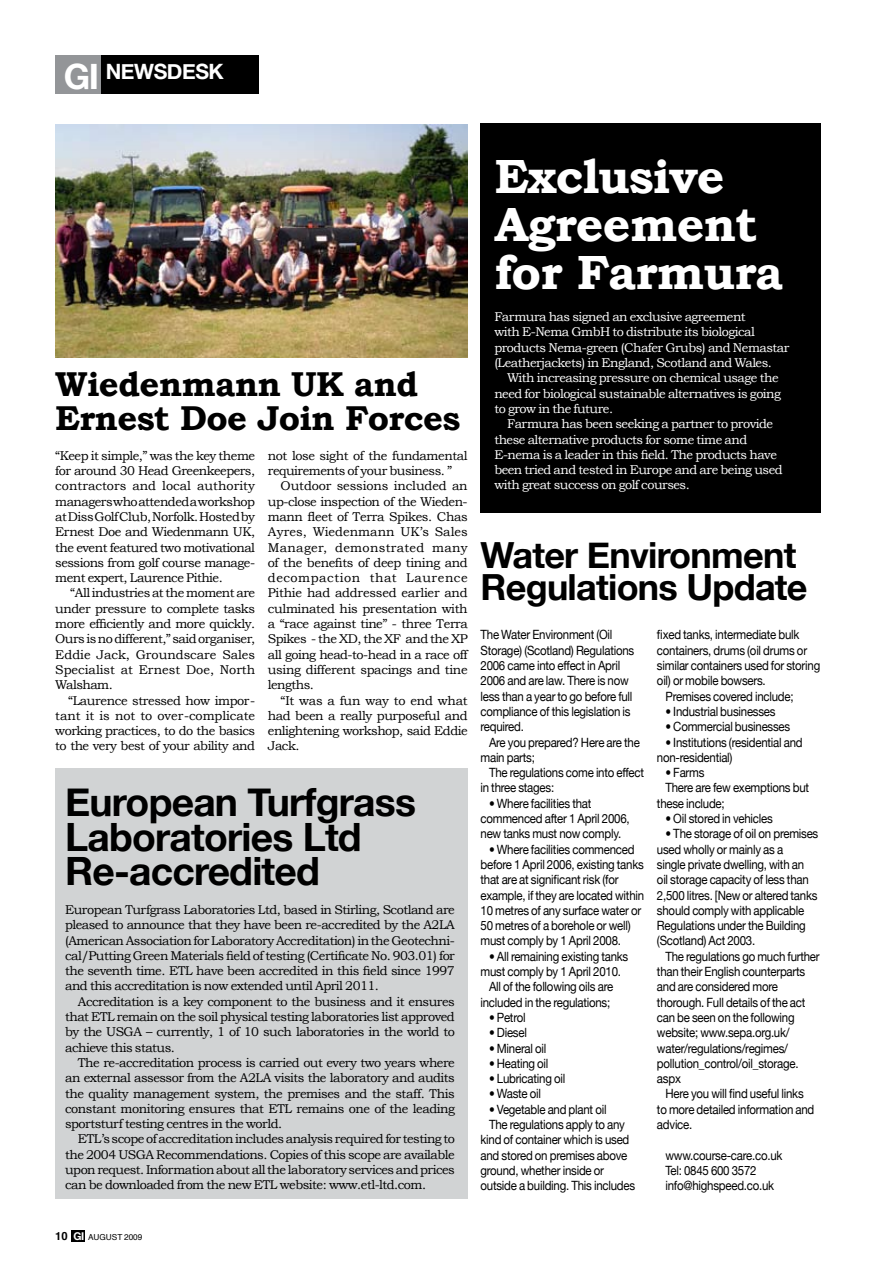
<style>
.page{position:relative;width:893px;height:1263px;background:#fff}
.page>*{position:absolute;margin:0;border:0;box-sizing:border-box;transform-origin:0 0}
.t1{font:700 48px/48px "Bookman Old Style";letter-spacing:-.02em;color:#fff}
.t2{font:700 39px/34.5px "Helvetica Neue";letter-spacing:-.02em;color:#000}
.t3{font:700 36px/31.5px "Helvetica Neue";letter-spacing:-.02em;color:#000}
.t4{font:700 34.5px/34.5px "Bookman Old Style";letter-spacing:-.02em;color:#000}
.t5{font:700 21px "Helvetica Neue";letter-spacing:-.02em;color:#fff}
.t6{font:12.75px/15.3px "Bookman Old Style";letter-spacing:-.04em;color:#000;text-align:justify}
.t7{font:12.75px/15.3px "Helvetica Neue";letter-spacing:-.02em;color:#000;scale:.9 1}
.t8{font:12.75px/15.3px "Bookman Old Style";letter-spacing:-.04em;color:#fff}
.t9{font:8.25px "Helvetica";color:#000}
.s1{font-size:34.95px}
.s2{font-weight:700;font-size:11.25px}
.s3{font-family:"Helvetica Neue";font-weight:700;font-size:10.8px;color:#fff}
</style>
<div class="page">
<img style="left:55px;top:125px;width:413px;height:232px">
<div style="left:71px;top:1230px;width:14px;height:11px;background:#000"></div>
<div style="left:59px;top:55px;width:117px;height:39px;background:#000"></div>
<div style="left:150px;top:55px;width:109px;height:39px;background:#000"></div>
<div style="left:55px;top:55px;width:46px;height:39px;background:#939598"></div>
<div style="left:480px;top:123px;width:341px;height:389px;background:#000"></div>
<div style="left:55px;top:768px;width:413px;height:431px;background:#d1d3d4"></div>
<h3 class="t5" style="left:64px;top:59px;width:160px"><span class="s1">GI</span> NEWSDESK</h3>
<h3 class="t4" style="left:55px;top:366px;width:407px">Wiedenmann UK and<br>Ernest Doe Join Forces</h3>
<p class="t6" style="left:55px;top:448px;width:201px">“Keep it simple,” was the key theme for around 30 Head Greenkeepers, contractors and local authority managers who attended a workshop at Diss Golf Club, Norfolk. Hosted by Ernest Doe and Wiedenmann UK, the event featured two motivational sessions from golf course manage&shy;ment expert, Laurence Pithie.</p>
<p class="t6" style="left:55px;top:585px;width:201px;text-indent:15px">“All industries at the moment are under pressure to complete tasks more efficiently and more quickly.<br>Ours is no different,” said organiser, Eddie Jack, Groundscare Sales Specialist at Ernest Doe, North Walsham.</p>
<p class="t6" style="left:55px;top:692px;width:201px;text-indent:13px">“Laurence stressed how impor&shy;tant it is not to over-complicate working practices, to do the basics to the very best of your ability and</p>
<p class="t6" style="left:268px;top:448px;width:201px">not lose sight of the fundamental requirements of your business. ”</p>
<p class="t6" style="left:268px;top:478px;width:201px;text-indent:13px">Outdoor sessions included an up-close inspection of the Wieden&shy;mann fleet of Terra Spikes. Chas Ayres, Wiedenmann UK’s Sales Manager, demonstrated many of the benefits of deep tining and decompaction that Laurence Pithie had addressed earlier and culminated his presentation with a “race against tine” - three Terra Spikes - the XD, the XF and the XP all going head-to-head in a race off using different spacings and tine lengths.</p>
<p class="t6" style="left:268px;top:692px;width:201px;text-indent:13px">“It was a fun way to end what had been a really purposeful and enlightening workshop, said Eddie Jack.</p>
<h2 class="t2" style="left:65px;top:784px;width:352px">European Turfgrass<br>Laboratories Ltd<br>Re-accredited</h2>
<p class="t6" style="left:65px;top:902px;width:391px">European Turfgrass Laboratories Ltd, based in Stirling, Scotland are pleased to announce that they have been re-accredited by the A2LA (American Association for Laboratory Accreditation) in the Geotechni&shy;cal/Putting Green Materials field of testing (Certificate No. 903.01) for the seventh time. ETL have been accredited in this field since 1997 and this accreditation is now extended until April 2011.</p>
<p class="t6" style="left:65px;top:994px;width:391px;text-indent:13px">Accreditation is a key component to the business and it ensures that ETL remain on the soil physical testing laboratories list approved by the USGA – currently, 1 of 10 such laboratories in the world to achieve this status.</p>
<p class="t6" style="left:65px;top:1055px;width:391px;text-indent:13px">The re-accreditation process is carried out every two years where an external assessor from the A2LA visits the laboratory and audits the quality management system, the premises and the staff. This constant monitoring ensures that ETL remains one of the leading sportsturf testing centres in the world.</p>
<p class="t6" style="left:65px;top:1131px;width:391px;text-indent:13px">ETL’s scope of accreditation includes analysis required for testing to the 2004 USGA Recommendations. Copies of this scope are available upon request. Information about all the laboratory services and prices can be downloaded from the new ETL website: www.etl-ltd.com.</p>
<h1 class="t1" style="left:494px;top:152px;width:290px">Exclusive<br>Agreement for Farmura</h1>
<p class="t8" style="left:494px;top:309px;width:296px">Farmura has signed an exclusive agreement<br>with E-Nema GmbH to distribute its biological products Nema-green (Chafer Grubs) and Nemastar (Leatherjackets) in England, Scotland and Wales.</p>
<p class="t8" style="left:494px;top:370px;width:288px;text-indent:13px">With increasing pressure on chemical usage the need for biological sustainable alternatives is going to grow in the future.</p>
<p class="t8" style="left:494px;top:416px;width:290px;text-indent:13px">Farmura has been seeking a partner to provide these alternative products for some time and E-nema is a leader in this field. The products have been tried and tested in Europe and are being used with great success on golf courses.</p>
<h3 class="t3" style="left:480px;top:539px;width:329px">Water Environment<br>Regulations Update</h3>
<p class="t7" style="left:480px;top:627px;width:172px">The Water Environment (Oil<br>Storage) (Scotland) Regulations<br>2006 came into effect in April<br>2006 and are law. There is now less than a year to go before full compliance of this legislation is required.</p>
<p class="t7" style="left:480px;top:734px;width:179px;text-indent:9px">Are you prepared? H ere are the main parts;</p>
<p class="t7" style="left:480px;top:765px;width:183px;text-indent:9px">The regulations come into effect in three stages:</p>
<p class="t7" style="left:480px;top:795px;width:167px;text-indent:9px">• Where facilities that commenced after 1 April 2006, new tanks must now comply.</p>
<p class="t7" style="left:480px;top:841px;width:183px;text-indent:9px">• Where facilities commenced before 1 April 2006, existing tanks that are at significant risk (for example, if they are located within<br>10 metres of any surface water or<br>50 metres of a borehole or well) must comply by 1 April 2008.</p>
<p class="t7" style="left:489px;top:948px;width:156px">• All remaining existing tanks</p>
<p class="t7" style="left:480px;top:964px;width:158px">must comply by 1 April 2010.</p>
<p class="t7" style="left:489px;top:979px;width:140px">All of the following oils are</p>
<p class="t7" style="left:480px;top:994px;width:146px">included in the regulations;</p>
<p class="t7" style="left:489px;top:1009px;width:42px">• Petrol</p>
<p class="t7" style="left:489px;top:1025px;width:44px">• Diesel</p>
<p class="t7" style="left:489px;top:1040px;width:65px">• Mineral oil</p>
<p class="t7" style="left:489px;top:1055px;width:68px">• Heating oil</p>
<p class="t7" style="left:489px;top:1071px;width:86px">• Lubricating oil</p>
<p class="t7" style="left:489px;top:1086px;width:59px">• Waste oil</p>
<p class="t7" style="left:489px;top:1101px;width:132px">• Vegetable and plant oil</p>
<p class="t7" style="left:489px;top:1117px;width:153px">The regulations apply to any</p>
<p class="t7" style="left:480px;top:1132px;width:167px">kind of container which is used</p>
<p class="t7" style="left:480px;top:1147px;width:165px">and stored on premises above</p>
<p class="t7" style="left:480px;top:1162px;width:139px">ground, whether inside or</p>
<p class="t7" style="left:480px;top:1178px;width:173px">outside a building. This includes</p>
<p class="t7" style="left:657px;top:627px;width:160px">fixed tanks, intermediate bulk</p>
<p class="t7" style="left:657px;top:642px;width:168px">containers, drums (oil drums or</p>
<p class="t7" style="left:657px;top:658px;width:183px">similar containers used for storing</p>
<p class="t7" style="left:657px;top:673px;width:122px">oil) or mobile bowsers.</p>
<p class="t7" style="left:665px;top:688px;width:144px">Premises covered include;</p>
<p class="t7" style="left:665px;top:703px;width:124px">• Industrial businesses</p>
<p class="t7" style="left:665px;top:719px;width:140px">• Commercial businesses</p>
<p class="t7" style="left:657px;top:734px;width:163px;text-indent:9px">• Institutions (residential and non-residential)</p>
<p class="t7" style="left:665px;top:765px;width:45px">• Farms</p>
<p class="t7" style="left:665px;top:780px;width:161px">There are few exemptions but</p>
<p class="t7" style="left:657px;top:795px;width:77px">these include;</p>
<p class="t7" style="left:665px;top:811px;width:121px">• Oil stored in vehicles</p>
<p class="t7" style="left:657px;top:826px;width:181px;text-indent:9px">• The storage of oil on premises used wholly or mainly as a<br>single private dwelling, with an oil storage capacity of less than<br>2,500 litres. [New or altered tanks should comply with applicable<br>Regulations under the Building (Scotland) Act 2003.</p>
<p class="t7" style="left:657px;top:948px;width:182px;text-indent:9px">The regulations go much further than their English counterparts and are considered more thorough. Full details of the act can be seen on the following website; www.sepa.org.uk/ water/regulations/regimes/ pollution_control/oil_storage. aspx</p>
<p class="t7" style="left:657px;top:1086px;width:176px;text-indent:9px">Here you will find useful links to more detailed information and advice.</p>
<p class="t7" style="left:665px;top:1147px;width:131px">www.course-care.co.uk<br>Tel: 0845 600 3572 info@highspeed.co.uk</p>
<p class="t9" style="left:55px;top:1231px;width:89px"><span class="s2">10</span> <span class="s3">GI</span> AUGUST 2009</p>
</div>
